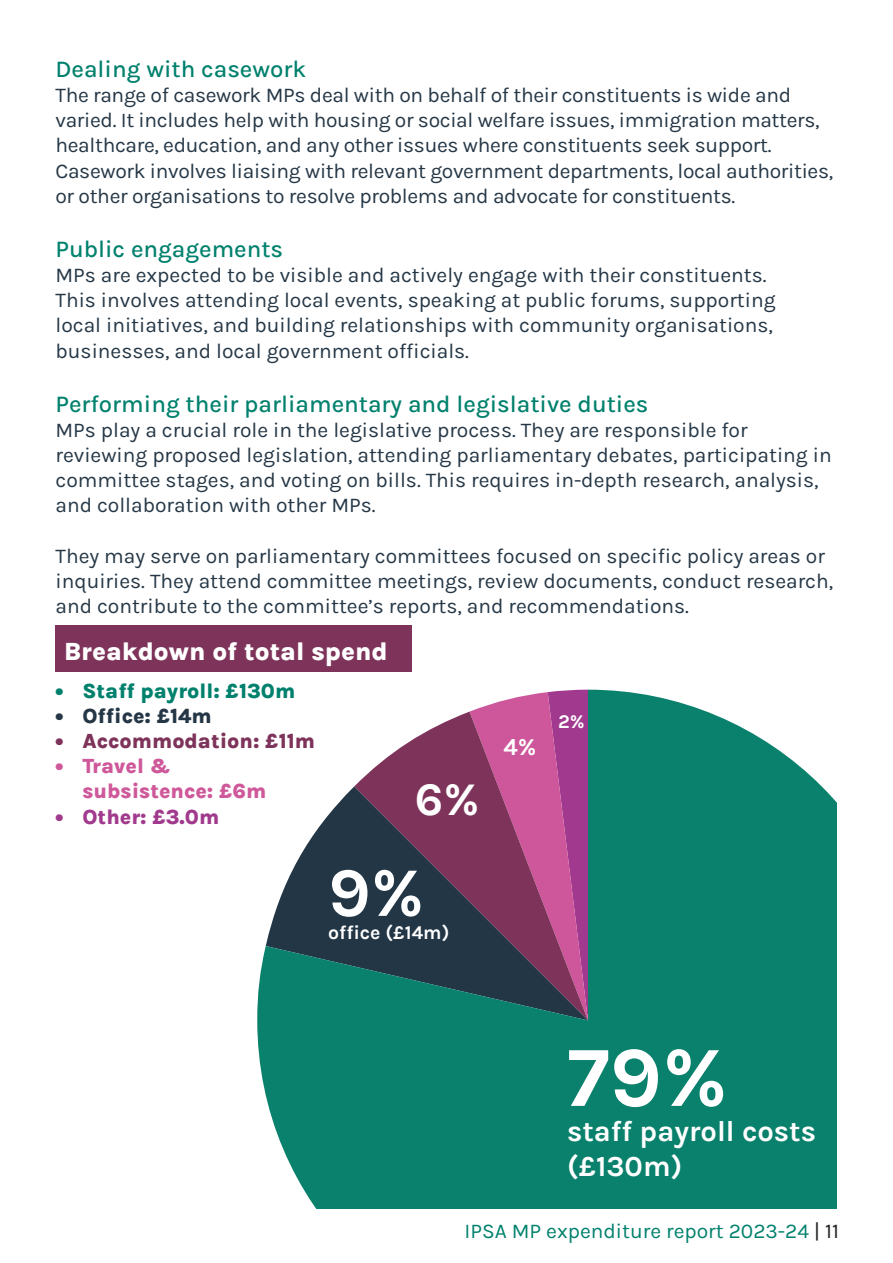
<style>
.page{position:relative;width:893px;height:1263px;background:#fff}
.page>*{position:absolute;margin:0;border:0;box-sizing:border-box;transform-origin:0 0}
.t1{font:700 85.8px "Karla";color:#fff}
.t2{font:700 69.6px "Karla";color:#fff}
.t3{font:700 46.95px "Karla";color:#fff}
.t4{font:700 29.1px/35px "Karla";color:#fff}
.t5{font:800 25.5px "Karla";color:#fff}
.t6{font:700 24.3px "Karla";color:#fff}
.t7{font:500 24px "Karla";color:#00816d}
.t8{font:21px/25.2px "Karla";color:#253746}
.t9{font:21px "Karla";color:#00816d}
.t10{font:800 21px/25.2px "Karla";color:#cf589a}
.t11{font:800 21px "Karla";color:#00816d}
.t12{font:800 21px "Karla";color:#7e335a}
.t13{font:800 21px "Karla";color:#253746}
.t14{font:800 21px "Karla";color:#a13a8d}
.t15{font:700 19.35px "Karla";color:#fff}
.s1{color:#231f20}
</style>
<div class="page">
<div style="left:56px;top:625px;width:356px;height:47px;background:#7e335a"></div>
<svg style="left:257px;top:690px;width:580px;height:519px;background:#3f7f7c"></svg>
<p class="t7" style="left:56px;top:53px;width:252px">Dealing with casework</p>
<p class="t8" style="left:56px;top:82px;width:779px">The range of casework MPs deal with on behalf of their constituents is wide and varied. It includes help with housing or social welfare issues, immigration matters, healthcare, education, and any other issues where constituents seek support.<br>Casework involves liaising with relevant government departments, local authorities, or other organisations to resolve problems and advocate for constituents.</p>
<p class="t7" style="left:56px;top:233px;width:229px">Public engagements</p>
<p class="t8" style="left:56px;top:262px;width:722px">MPs are expected to be visible and actively engage with their constituents.<br>This involves attending local events, speaking at public forums, supporting local initiatives, and building relationships with community organisations, businesses, and local government officials.</p>
<p class="t7" style="left:56px;top:388px;width:594px">Performing their parliamentary and legislative duties</p>
<p class="t8" style="left:56px;top:417px;width:778px">MPs play a crucial role in the legislative process. They are responsible for reviewing proposed legislation, attending parliamentary debates, participating in committee stages, and voting on bills. This requires in-depth research, analysis, and collaboration with other MPs.</p>
<p class="t8" style="left:56px;top:543px;width:779px">They may serve on parliamentary committees focused on specific policy areas or inquiries. They attend committee meetings, review documents, conduct research, and contribute to the committee’s reports, and recommendations.</p>
<p class="t5" style="left:64px;top:634px;width:325px">Breakdown of total spend</p>
<p class="t11" style="left:56px;top:676px;width:241px">• Staff payroll: £130m</p>
<p class="t13" style="left:56px;top:701px;width:158px">• Office: £14m</p>
<p class="t12" style="left:56px;top:726px;width:261px">• Accommodation: £11m</p>
<p class="t10" style="left:82px;top:752px;width:185px;text-indent:-27px">• Travel &amp; subsistence: £6m</p>
<p class="t14" style="left:56px;top:802px;width:165px">• Other: £3.0m</p>
<p class="t3" style="left:415px;top:768px;width:66px">6%</p>
<p class="t2" style="left:328px;top:846px;width:97px">9%</p>
<p class="t15" style="left:328px;top:920px;width:123px">office (£14m)</p>
<p class="t6" style="left:503px;top:730px;width:34px">4%</p>
<p class="t15" style="left:558px;top:708px;width:28px">2%</p>
<p class="t1" style="left:567px;top:1020px;width:162px">79%</p>
<p class="t4" style="left:567px;top:1112px;width:251px">staff payroll costs (£130m)</p>
<p class="t9" style="left:465px;top:1218px;width:376px">IPSA MP expenditure report 2023-24 <span class="s1">| 11</span></p>
</div>
